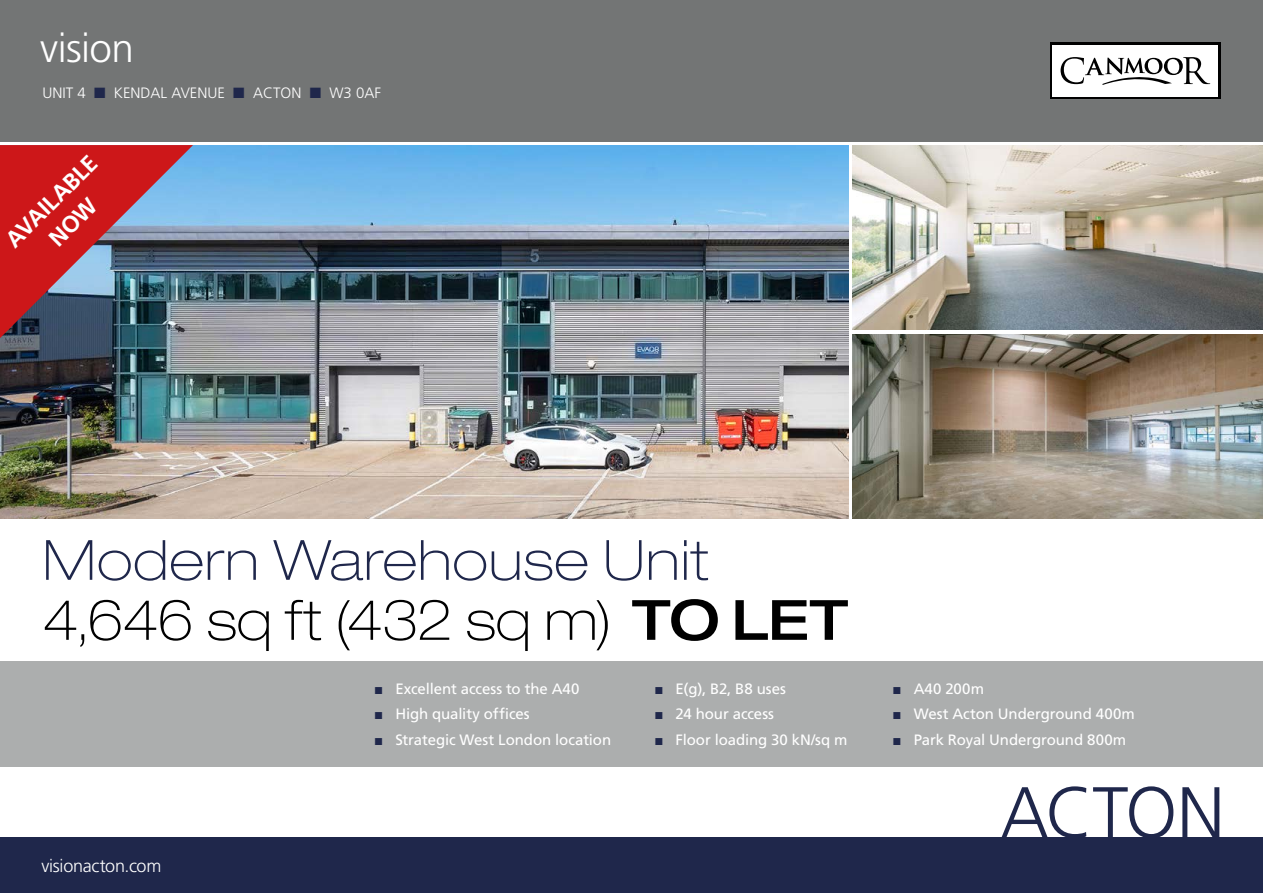
<style>
.page{position:relative;width:1263px;height:893px;background:#fff}
.page>*{position:absolute;margin:0;border:0;box-sizing:border-box;transform-origin:0 0}
.t1{font:300 72px "Frutiger LT Std";letter-spacing:-.03em;color:#1f274b}
.t2{font:100 expanded 55.5px/60px "Helvetica Neue LT Pro";letter-spacing:.015em;color:#1f274b}
.t3{font:300 40.5px "Frutiger LT Std";letter-spacing:-.01em;color:#fff}
.t4{font:700 23.25px/30.2px "Frutiger LT Std";color:#fff;text-align:center}
.t5{font:300 18px "Frutiger LT Std";letter-spacing:-.015em;color:#fff}
.t6{font:15px "Frutiger LT Std";letter-spacing:-.005em;color:#fff}
.t7{font:300 15px "Frutiger LT Std";color:#fff}
.s1{color:#1f274b}
.s2{color:#000}
.s3{font-weight:500;color:#000}
.s4{font-family:"Arial";color:#1f274b}
</style>
<div class="page">
<div style="left:0;top:0;width:1263px;height:141px;background:#737575"></div>
<div style="left:1050px;top:43px;width:170px;height:56px;background:#000"></div>
<div style="left:1052px;top:45px;width:166px;height:52px;background:#fff"></div>
<svg style="left:1060px;top:57px;width:150px;height:28px"></svg>
<div style="left:0;top:838px;width:1263px;height:55px;background:#1f274b"></div>
<div style="left:0;top:661px;width:1263px;height:105px;background:#acaeae"></div>
<img style="left:0;top:145px;width:848px;height:374px">
<img style="left:852px;top:145px;width:411px;height:185px">
<img style="left:852px;top:334px;width:411px;height:185px">
<svg style="left:0;top:145px;width:193px;height:193px"></svg>
<h3 class="t3" style="left:40px;top:26px;width:95px">vision</h3>
<p class="t7" style="left:43px;top:85px;width:340px">UNIT 4 <span class="s1">■</span> KENDAL AVENUE <span class="s1">■</span> ACTON <span class="s1">■</span> W3 0AF</p>
<h3 class="t4" style="left:-1px;top:232px;width:121px;rotate:-45deg">AVAILABLE<br>NOW</h3>
<h2 class="t2" style="left:43px;top:529px;width:807px">Modern Warehouse Unit<br><span class="s2">4,646 sq ft (432 sq m)</span> <span class="s3">TO LET</span></h2>
<p class="t5" style="left:41px;top:855px;width:121px">visionacton.com</p>
<p class="t6" style="left:374px;top:680px;width:207px"><span class="s4">■</span> Excellent access to the A40</p>
<p class="t6" style="left:374px;top:705px;width:157px"><span class="s4">■</span> High quality offices</p>
<p class="t6" style="left:374px;top:731px;width:239px"><span class="s4">■</span> Strategic West London location</p>
<p class="t6" style="left:654px;top:680px;width:133px"><span class="s4">■</span> E(g), B2, B8 uses</p>
<p class="t6" style="left:654px;top:705px;width:121px"><span class="s4">■</span> 24 hour access</p>
<p class="t6" style="left:654px;top:731px;width:195px"><span class="s4">■</span> Floor loading 30 kN/sq m</p>
<p class="t6" style="left:892px;top:680px;width:93px"><span class="s4">■</span> A40 200m</p>
<p class="t6" style="left:892px;top:705px;width:244px"><span class="s4">■</span> West Acton Underground 400m</p>
<p class="t6" style="left:892px;top:731px;width:235px"><span class="s4">■</span> Park Royal Underground 800m</p>
<h1 class="t1" style="left:1000px;top:772px;width:226px">ACTON</h1>
</div>
